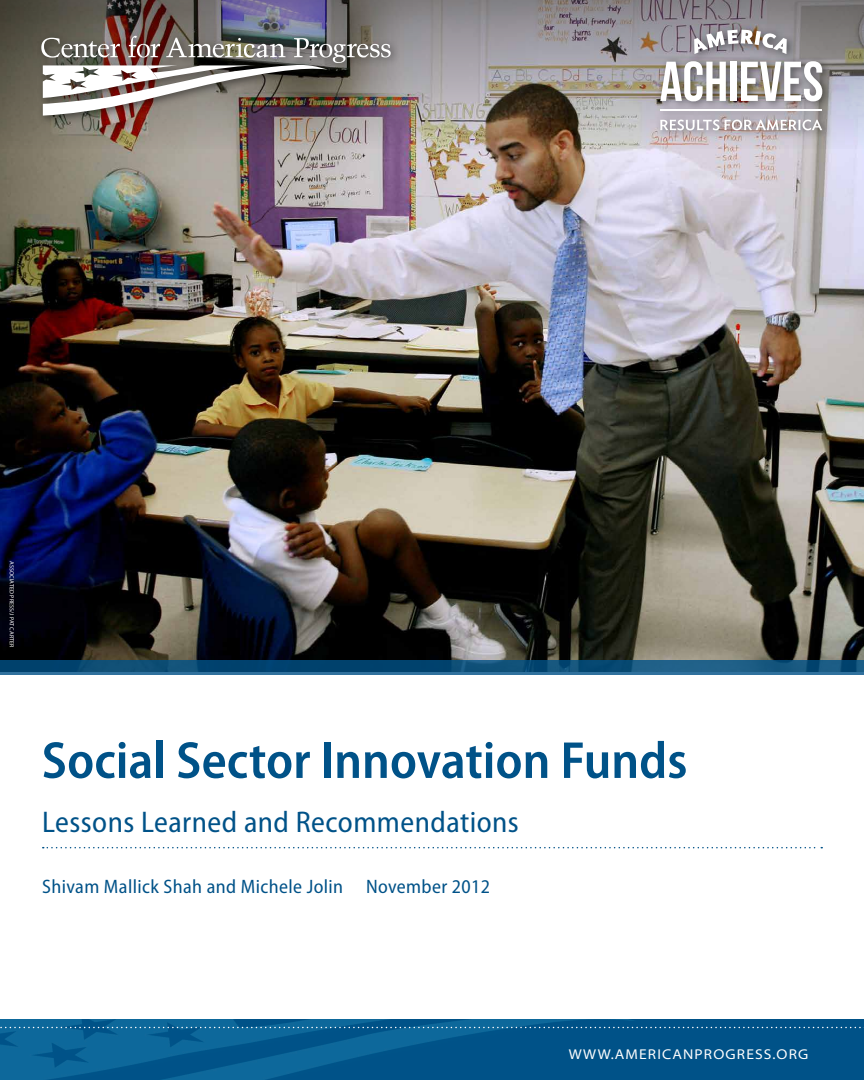
<style>
.page{position:relative;width:864px;height:1080px;background:#fff}
.page>*{position:absolute;margin:0;border:0;box-sizing:border-box;transform-origin:0 0}
.t1{font:600 semi-condensed 52.5px "Myriad Pro";color:#005288}
.t2{font:semi-condensed 30px "Myriad Pro";letter-spacing:.015em;color:#005288}
.t3{font:semi-condensed 19.5px "Myriad Pro";letter-spacing:.02em;color:#005288}
.t4{font:semi-expanded 14.25px "Myriad Pro";letter-spacing:.08em;color:#fff}
.t5{font:6px "Myriad Pro";letter-spacing:.02em;color:#fff}
</style>
<div class="page">
<img style="left:0;top:1019px;width:864px;height:61px">
<img style="left:0;top:148px;width:864px;height:512px">
<svg style="left:43px;top:847px;width:779px;height:1px"></svg>
<svg style="left:0;top:660px;width:864px;height:15px;background:#12537d"></svg>
<img style="left:0;top:0;width:864px;height:148px">
<div style="left:35px;top:30px;width:365px;height:95px;background:#000;opacity:.5"></div>
<img style="left:41px;top:36px;width:350px;height:80px">
<svg style="left:0;top:1027px;width:864px;height:1px"></svg>
<div style="left:654px;top:24px;width:179px;height:116px;background:#000;opacity:.5"></div>
<svg style="left:660px;top:120px;width:162px;height:10px"></svg>
<svg style="left:660px;top:61px;width:66px;height:40px"></svg>
<div style="left:730px;top:62px;width:7px;height:39px;background:#fff"></div>
<svg style="left:741px;top:61px;width:81px;height:40px"></svg>
<svg style="left:694px;top:30px;width:93px;height:24px"></svg>
<hr style="left:660px;top:110px;width:162px;height:1px;background:#fff">
<p class="t5" style="left:15px;top:561px;width:88px;rotate:90deg">ASsociated press/J Pat Carter</p>
<h1 class="t1" style="left:42px;top:731px;width:647px">Social Sector Innovation Funds</h1>
<h2 class="t2" style="left:42px;top:806px;width:478px">Lessons Learned and Recommendations</h2>
<p class="t3" style="left:42px;top:876px;width:450px">Shivam Mallick Shah and Michele Jolin November 2012</p>
<p class="t4" style="left:569px;top:1047px;width:241px">WWW.AMERICANPROGRESS.ORG</p>
</div>
